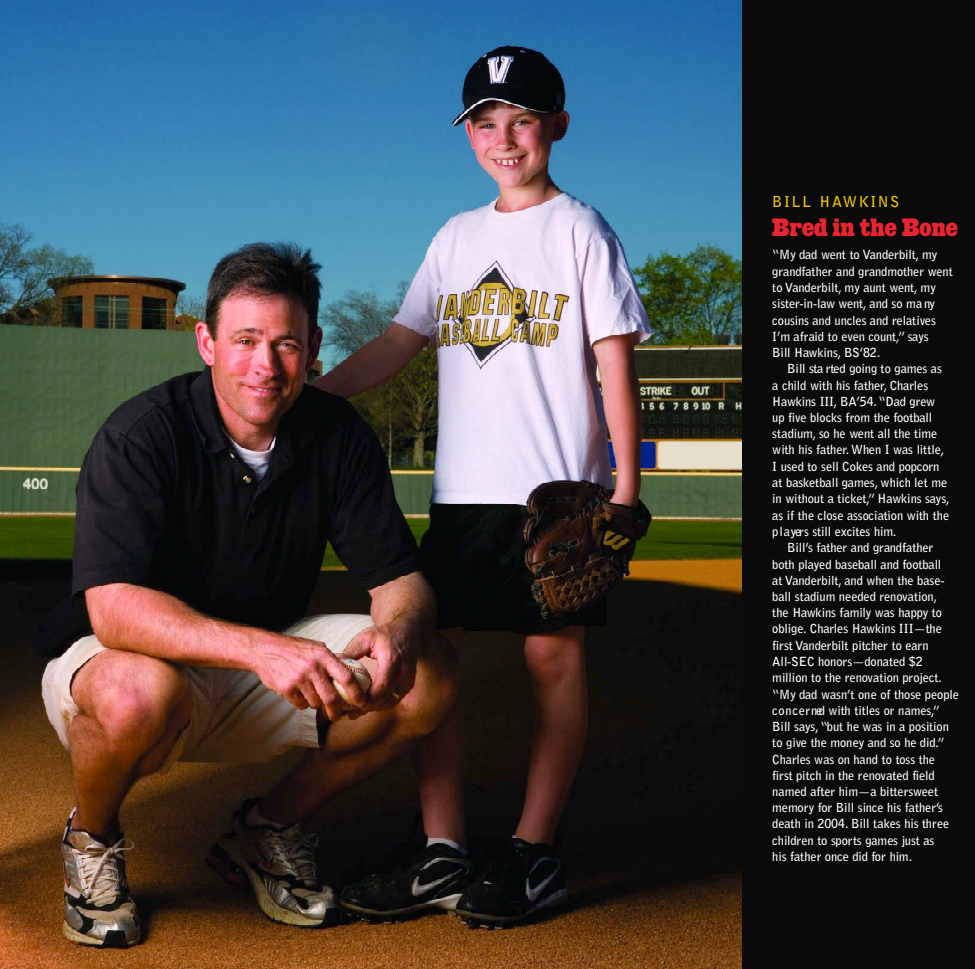
<style>
.page{position:relative;width:975px;height:969px;background:#fff}
.page>*{position:absolute;margin:0;border:0;box-sizing:border-box;transform-origin:0 0}
.t1{font:25px "Giza Five Three";color:#ea2430}
.t2{font:700 15px "Bell Gothic";letter-spacing:.11em;color:#efc500}
.t3{font:700 12.5px "Bell Gothic";letter-spacing:-.015em;color:#fff}
</style>
<div class="page">
<img style="left:0;top:0;width:742px;height:968px">
<div style="left:742px;top:0;width:233px;height:968px;background:#0a0a0b"></div>
<p class="t2" style="left:772px;top:196px;width:129px">BILL HAW K I N S</p>
<p class="t1" style="left:772px;top:216px;width:187px">Bred in the Bone</p>
<p class="t3" style="left:772px;top:250px;width:166px">“My dad went to Va n d e rb ilt, my</p>
<p class="t3" style="left:772px;top:266px;width:182px">grandfather and grandmother we n t</p>
<p class="t3" style="left:772px;top:283px;width:165px">to Va n d e rb ilt, my aunt we n t, my</p>
<p class="t3" style="left:772px;top:299px;width:164px">siste r-in -law we n t, and so ma ny</p>
<p class="t3" style="left:772px;top:315px;width:165px">cousins and uncles and relatives</p>
<p class="t3" style="left:772px;top:331px;width:158px">I’m afraid to even count,” says</p>
<p class="t3" style="left:772px;top:347px;width:109px">Bill Haw k in s, B S ’8 2 .</p>
<p class="t3" style="left:787px;top:364px;width:156px">Bill sta rted going to games as</p>
<p class="t3" style="left:772px;top:380px;width:157px">a child with his father, C h a rle s</p>
<p class="t3" style="left:772px;top:396px;width:164px">H awkins III, B A ’5 4 .“Dad grew</p>
<p class="t3" style="left:772px;top:412px;width:162px">up five blocks from the football</p>
<p class="t3" style="left:772px;top:429px;width:167px">sta d iu m , so he went all the time</p>
<p class="t3" style="left:772px;top:445px;width:173px">with his father. When I was little,</p>
<p class="t3" style="left:772px;top:461px;width:169px">I used to sell Cokes and popcorn</p>
<p class="t3" style="left:772px;top:478px;width:176px">at basketball games, which let me</p>
<p class="t3" style="left:772px;top:494px;width:179px">in without a ticket,” H awkins says,</p>
<p class="t3" style="left:772px;top:510px;width:178px">as if the close association with the</p>
<p class="t3" style="left:772px;top:526px;width:126px">p l a yers still excites him.</p>
<p class="t3" style="left:787px;top:542px;width:148px">B ill’s father and grandfather</p>
<p class="t3" style="left:772px;top:559px;width:171px">both played baseball and football</p>
<p class="t3" style="left:772px;top:575px;width:174px">at Va n d e rb ilt, and when the base-</p>
<p class="t3" style="left:772px;top:591px;width:166px">ball stadium needed renova tio n ,</p>
<p class="t3" style="left:772px;top:607px;width:171px">the Hawkins family was happy to</p>
<p class="t3" style="left:772px;top:624px;width:171px">o b lig e. C h a rles Hawkins III—the</p>
<p class="t3" style="left:772px;top:640px;width:158px">first Vanderbilt pitcher to earn</p>
<p class="t3" style="left:772px;top:656px;width:152px">All-SEC honors—donated $2</p>
<p class="t3" style="left:772px;top:673px;width:171px">million to the renovation project.</p>
<p class="t3" style="left:772px;top:689px;width:188px">“My dad wasn’t one of those people</p>
<p class="t3" style="left:772px;top:705px;width:169px">c o n c e r ned with titles or na m e s,”</p>
<p class="t3" style="left:772px;top:721px;width:178px">Bill says,“but he was in a position</p>
<p class="t3" style="left:772px;top:737px;width:174px">to give the money and so he did.”</p>
<p class="t3" style="left:772px;top:754px;width:164px">C h a rles was on hand to toss the</p>
<p class="t3" style="left:772px;top:770px;width:164px">first pitch in the renovated fie ld</p>
<p class="t3" style="left:772px;top:786px;width:167px">named after him—a bitterswe e t</p>
<p class="t3" style="left:772px;top:802px;width:172px">m e m o ry for Bill since his father’s</p>
<p class="t3" style="left:772px;top:819px;width:178px">death in 2004. Bill takes his three</p>
<p class="t3" style="left:772px;top:835px;width:164px">children to sports games just as</p>
<p class="t3" style="left:772px;top:851px;width:141px">his father once did for him.</p>
</div>
